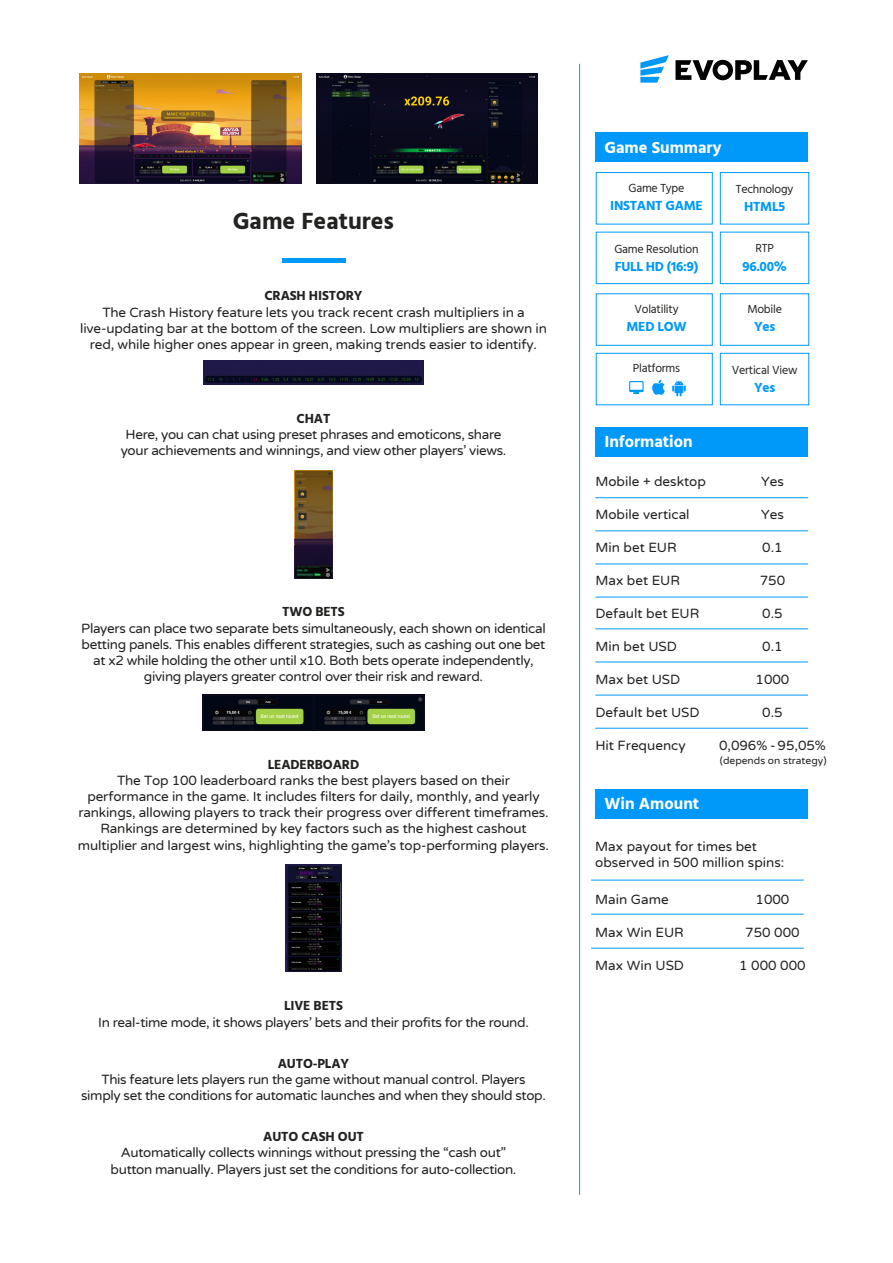
<style>
.page{position:relative;width:893px;height:1263px;background:#fff}
.page>*{position:absolute;margin:0;border:0;box-sizing:border-box;transform-origin:0 0}
.t1{font:700 24px "Hind";color:#222221}
.t2{font:700 16.5px "Hind";color:#fff}
.t3{font:13.5px/16.2px "Varela Round";letter-spacing:-.01em;color:#222221;text-align:center}
.t4{font:700 13.5px "Hind";letter-spacing:-.01em;color:#222221}
.t5{font:700 13.5px "Hind";letter-spacing:-.02em;color:#0099fa}
.t6{font:12px "Hind";letter-spacing:-.02em;color:#222221}
.t7{font:10.2px "Varela Round";color:#222221}
</style>
<div class="page">
<hr style="left:579px;top:64px;width:1px;height:1131px;background:#0099fa">
<svg style="left:640px;top:55px;width:29px;height:28px"></svg>
<svg style="left:675px;top:60px;width:133px;height:20px"></svg>
<div style="left:595px;top:132px;width:213px;height:30px;background:#0099fa"></div>
<div style="left:720px;top:172px;width:89px;height:52px;border:1px solid #0099fa"></div>
<div style="left:596px;top:172px;width:117px;height:52px;border:1px solid #0099fa"></div>
<div style="left:720px;top:232px;width:89px;height:52px;border:1px solid #0099fa"></div>
<div style="left:596px;top:232px;width:117px;height:52px;border:1px solid #0099fa"></div>
<div style="left:720px;top:293px;width:89px;height:53px;border:1px solid #0099fa"></div>
<div style="left:596px;top:293px;width:117px;height:53px;border:1px solid #0099fa"></div>
<div style="left:720px;top:353px;width:89px;height:52px;border:1px solid #0099fa"></div>
<div style="left:596px;top:353px;width:117px;height:52px;border:1px solid #0099fa"></div>
<svg style="left:672px;top:380px;width:14px;height:17px"></svg>
<svg style="left:652px;top:380px;width:13px;height:15px"></svg>
<svg style="left:629px;top:381px;width:15px;height:11px"></svg>
<div style="left:630px;top:382px;width:12px;height:8px;background:#fff"></div>
<svg style="left:633px;top:391px;width:6px;height:3px"></svg>
<hr style="left:591px;top:880px;width:213px;height:1px;background:#0099fa">
<hr style="left:591px;top:914px;width:213px;height:1px;background:#0099fa">
<hr style="left:591px;top:948px;width:213px;height:1px;background:#0099fa">
<div style="left:596px;top:789px;width:212px;height:30px;background:#0099fa"></div>
<div style="left:595px;top:427px;width:213px;height:29px;background:#0099fa"></div>
<hr style="left:595px;top:497px;width:213px;height:1px;background:#0099fa">
<hr style="left:595px;top:531px;width:213px;height:1px;background:#0099fa">
<hr style="left:595px;top:564px;width:213px;height:1px;background:#0099fa">
<hr style="left:595px;top:597px;width:213px;height:1px;background:#0099fa">
<hr style="left:595px;top:629px;width:213px;height:1px;background:#0099fa">
<hr style="left:595px;top:662px;width:213px;height:1px;background:#0099fa">
<hr style="left:595px;top:695px;width:213px;height:1px;background:#0099fa">
<hr style="left:595px;top:728px;width:213px;height:1px;background:#0099fa">
<hr style="left:282px;top:258px;width:63px;height:4px;background:#0099fa">
<img style="left:80px;top:74px;width:221px;height:110px">
<img style="left:316px;top:74px;width:221px;height:110px">
<img style="left:203px;top:360px;width:221px;height:24px">
<img style="left:295px;top:471px;width:37px;height:107px">
<img style="left:203px;top:694px;width:221px;height:36px">
<img style="left:286px;top:864px;width:55px;height:108px">
<h1 class="t1" style="left:233px;top:206px;width:163px">Game Features</h1>
<p class="t4" style="left:264px;top:288px;width:100px">CRASH HISTORY</p>
<p class="t3" style="left:80px;top:303px;width:468px">The Crash History feature lets you track recent crash multipliers in a live-updating bar at the bottom of the screen. Low multipliers are shown in red, while higher ones appear in green, making trends easier to identify.</p>
<p class="t4" style="left:297px;top:410px;width:35px">CHAT</p>
<p class="t3" style="left:121px;top:426px;width:387px">Here, you can chat using preset phrases and emoticons, share your achievements and winnings, and view other players’ views.</p>
<p class="t4" style="left:282px;top:604px;width:64px">TWO BETS</p>
<p class="t3" style="left:81px;top:619px;width:466px">Players can place two separate bets simultaneously, each shown on identical betting panels. This enables different strategies, such as cashing out one bet at x2 while holding the other until x10. Both bets operate independently, giving players greater control over their risk and reward.</p>
<p class="t4" style="left:268px;top:756px;width:93px">LEADERBOARD</p>
<p class="t3" style="left:78px;top:772px;width:473px">The Top 100 leaderboard ranks the best players based on their performance in the game. It includes filters for daily, monthly, and yearly rankings, allowing players to track their progress over different timeframes.<br>Rankings are determined by key factors such as the highest cashout multiplier and largest wins, highlighting the game’s top-performing players.</p>
<p class="t4" style="left:284px;top:998px;width:60px">LIVE BETS</p>
<p class="t3" style="left:98px;top:1013px;width:432px">In real-time mode, it shows players’ bets and their profits for the round.</p>
<p class="t4" style="left:278px;top:1055px;width:73px">AUTO-PLAY</p>
<p class="t3" style="left:81px;top:1071px;width:466px">This feature lets players run the game without manual control. Players simply set the conditions for automatic launches and when they should stop.</p>
<p class="t4" style="left:263px;top:1128px;width:102px">AUTO CASH OUT</p>
<p class="t3" style="left:111px;top:1144px;width:407px">Automatically collects winnings without pressing the “cash out” button manually. Players just set the conditions for auto-collection.</p>
<p class="t2" style="left:604px;top:137px;width:119px">Game Summary</p>
<p class="t6" style="left:628px;top:180px;width:57px">Game Type</p>
<p class="t5" style="left:610px;top:198px;width:94px">INSTANT GAME</p>
<p class="t6" style="left:736px;top:180px;width:59px">Technology</p>
<p class="t5" style="left:744px;top:198px;width:42px">HTML5</p>
<p class="t6" style="left:614px;top:241px;width:86px">Game Resolution</p>
<p class="t6" style="left:755px;top:240px;width:20px">RTP</p>
<p class="t5" style="left:615px;top:259px;width:85px">FULL HD (16:9)</p>
<p class="t5" style="left:742px;top:259px;width:46px">96.00%</p>
<p class="t6" style="left:634px;top:301px;width:46px">Volatility</p>
<p class="t6" style="left:747px;top:301px;width:36px">Mobile</p>
<p class="t5" style="left:626px;top:318px;width:62px">MED LOW</p>
<p class="t5" style="left:754px;top:318px;width:23px">Yes</p>
<p class="t6" style="left:633px;top:360px;width:49px">Platforms</p>
<p class="t6" style="left:732px;top:362px;width:67px">Vertical View</p>
<p class="t5" style="left:754px;top:380px;width:23px">Yes</p>
<p class="t2" style="left:604px;top:432px;width:90px">Information</p>
<p class="t3" style="left:595px;top:472px;width:112px">Mobile + desktop</p>
<p class="t3" style="left:595px;top:505px;width:96px">Mobile vertical</p>
<p class="t3" style="left:595px;top:538px;width:83px">Min bet EUR</p>
<p class="t3" style="left:595px;top:571px;width:86px">Max bet EUR</p>
<p class="t3" style="left:595px;top:604px;width:106px">Default bet EUR</p>
<p class="t3" style="left:595px;top:637px;width:83px">Min bet USD</p>
<p class="t3" style="left:595px;top:670px;width:86px">Max bet USD</p>
<p class="t3" style="left:595px;top:703px;width:106px">Default bet USD</p>
<p class="t3" style="left:595px;top:736px;width:92px">Hit Frequency</p>
<p class="t3" style="left:761px;top:472px;width:24px">Yes</p>
<p class="t3" style="left:761px;top:505px;width:24px">Yes</p>
<p class="t3" style="left:762px;top:538px;width:22px">0.1</p>
<p class="t3" style="left:760px;top:571px;width:27px">750</p>
<p class="t3" style="left:762px;top:604px;width:22px">0.5</p>
<p class="t3" style="left:762px;top:637px;width:22px">0.1</p>
<p class="t3" style="left:755px;top:670px;width:35px">1000</p>
<p class="t3" style="left:762px;top:703px;width:22px">0.5</p>
<p class="t3" style="left:719px;top:736px;width:108px">0,096% - 95,05%</p>
<p class="t7" style="left:720px;top:753px;width:108px">(depends on strategy)</p>
<p class="t2" style="left:605px;top:793px;width:96px">Win Amount</p>
<p class="t3" style="left:595px;top:838px;width:191px;text-align:left">Max payout for times bet observed in 500 million spins:</p>
<p class="t3" style="left:755px;top:891px;width:35px">1000</p>
<p class="t3" style="left:745px;top:924px;width:56px">750 000</p>
<p class="t3" style="left:739px;top:957px;width:68px">1 000 000</p>
<p class="t3" style="left:595px;top:891px;width:75px">Main Game</p>
<p class="t3" style="left:595px;top:924px;width:90px">Max Win EUR</p>
<p class="t3" style="left:595px;top:957px;width:90px">Max Win USD</p>
</div>
